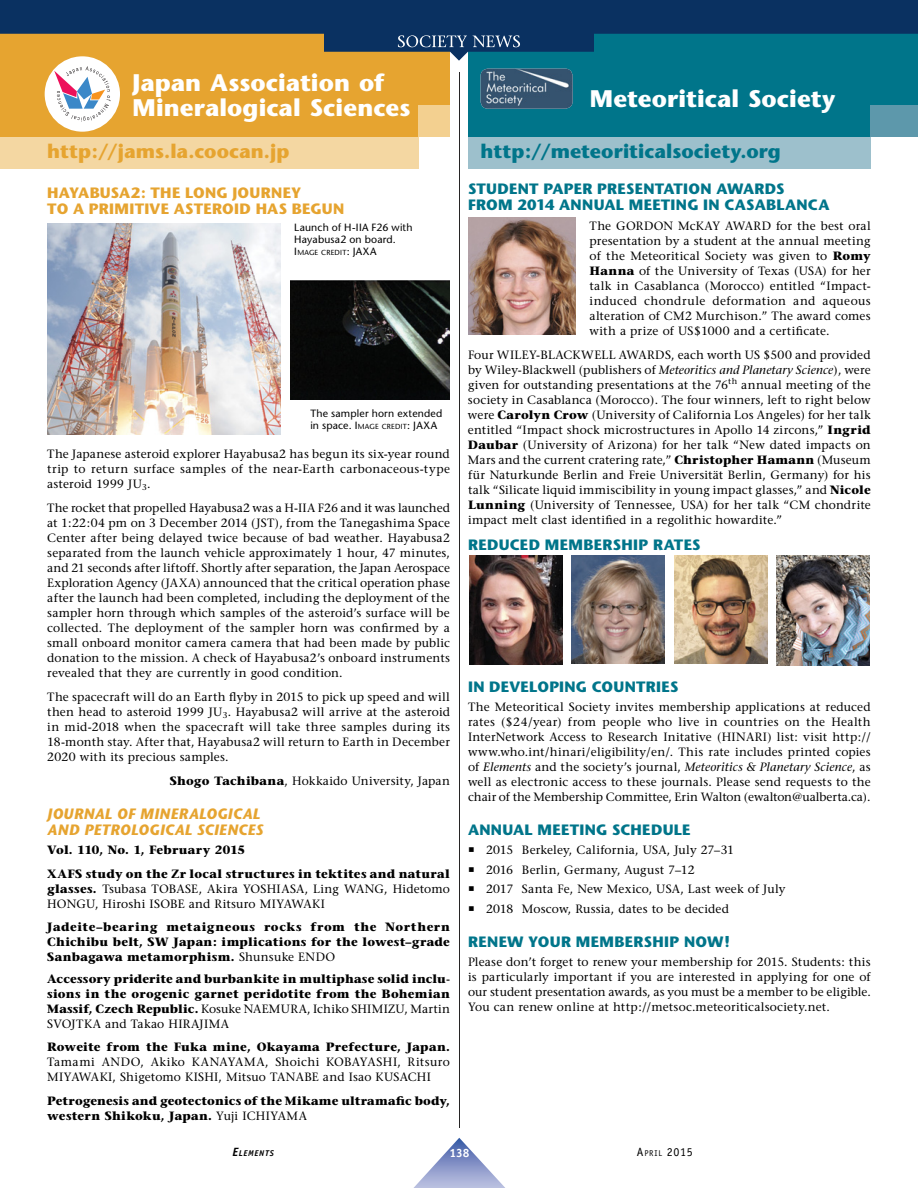
<style>
.page{position:relative;width:918px;height:1188px;background:#fff}
.page>*{position:absolute;margin:0;border:0;box-sizing:border-box;transform-origin:0 0}
.t1{font:700 24px/25.5px "Stone Sans";letter-spacing:.005em;color:#fff}
.t2{font:700 19.5px "Stone Sans";color:#00758a}
.t3{font:700 19.5px "Stone Sans";color:#e6a430}
.t4{font:700 15px/15.8px "Stone Sans";letter-spacing:.02em;color:#00758a}
.t5{font:700 15px/15.8px "Stone Sans";letter-spacing:.015em;color:#e6a430}
.t6{font:italic 700 15px/15.8px "Stone Sans";letter-spacing:.01em;color:#e6a430}
.t7{font:12px/15px "Stone Serif";letter-spacing:.015em;color:#000;text-align:justify}
.t8{font:700 12px/15px "Stone Serif";letter-spacing:.015em;color:#000}
.t9{font:12px "Officina Sans";color:#000}
.t10{font:700 12px "Officina Sans";color:#fff}
.t11{font:10.5px/12px "Stone Sans";letter-spacing:.02em;color:#000}
.t12{font:italic 700 8.4px "Officina Sans";letter-spacing:.08em;color:#000}
.t13{font:7.35px "Stone Sans";letter-spacing:.03em;color:#000}
.s1{font-size:10.5px}
.s2{font-size:7.35px}
.s3{font-weight:700}
.s4{font-weight:400}
.s5{font-style:italic}
.s6{font-size:12px}
.s7{font-size:8.4px}
</style>
<div class="page">
<div style="left:468px;top:7px;width:450px;height:130px;background:#00758a"></div>
<div style="left:871px;top:106px;width:47px;height:31px;background:#5d98ab"></div>
<img style="left:481px;top:69px;width:92px;height:40px;border-radius:7px">
<div style="left:468px;top:137px;width:403px;height:32px;background:#9dc0cc"></div>
<hr style="left:459px;top:72px;width:1px;height:1055px;background:#272525">
<div style="left:0;top:7px;width:450px;height:130px;background:#e6a430"></div>
<div style="left:45px;top:56px;width:75px;height:76px;background:#fff;border-radius:50%"></div>
<svg style="left:54px;top:66px;width:56px;height:56px"></svg>
<div style="left:0;top:137px;width:418px;height:32px;background:#f4d7a2"></div>
<div style="left:418px;top:106px;width:32px;height:31px;background:#f3d090"></div>
<img style="left:47px;top:224px;width:234px;height:210px">
<img style="left:291px;top:281px;width:159px;height:119px">
<svg style="left:0;top:0;width:918px;height:61px;fill:#0a3161"></svg>
<svg style="left:398px;top:35px;width:122px;height:12px"></svg>
<svg style="left:413px;top:1138px;width:92px;height:50px"></svg>
<img style="left:468px;top:217px;width:108px;height:117px">
<img style="left:469px;top:556px;width:93px;height:108px">
<img style="left:572px;top:556px;width:93px;height:108px">
<img style="left:674px;top:556px;width:93px;height:108px">
<img style="left:777px;top:556px;width:93px;height:109px">
<h1 class="t1" style="left:132px;top:72px;width:280px">Japan Association of<br>Mineralogical Sciences</h1>
<h2 class="t3" style="left:47px;top:144px;width:244px">http://jams.la.coocan.jp</h2>
<p class="t5" style="left:47px;top:186px;width:299px">HAYABUSA2: THE LONG JOURNEY<br>TO A PRIMITIVE ASTEROID HAS BEGUN</p>
<p class="t11" style="left:294px;top:223px;width:120px">Launch of H-IIA F26 with<br>Hayabusa2 on board.</p>
<p class="t13" style="left:294px;top:250px;width:84px"><span class="s1">I</span>MAGE CREDIT<span class="s1">: JAXA</span></p>
<p class="t11" style="left:310px;top:408px;width:134px">The sampler horn extended in space. I<span class="s2">MAGE CREDIT</span>: JAXA</p>
<p class="t7" style="left:47px;top:448px;width:404px">The Japanese asteroid explorer Hayabusa2 has begun its six-year round trip to return surface samples of the near-Earth carbonaceous-type asteroid 1999 JU<sub>3</sub>.</p>
<p class="t7" style="left:47px;top:502px;width:404px">The rocket that propelled Hayabusa2 was a H-IIA F26 and it was launched at 1:22:04 pm on 3 December 2014 (JST), from the Tanegashima Space Center after being delayed twice because of bad weather. Hayabusa2 separated from the launch vehicle approximately 1 hour, 47 minutes, and 21 seconds after liftoff. Shortly after separation, the Japan Aerospace Exploration Agency (JAXA) announced that the critical operation phase after the launch had been completed, including the deployment of the sampler horn through which samples of the asteroid’s surface will be collected. The deployment of the sampler horn was confirmed by a small onboard monitor camera camera that had been made by public donation to the mission. A check of Hayabusa2’s onboard instruments revealed that they are currently in good condition.</p>
<p class="t7" style="left:47px;top:691px;width:404px">The spacecraft will do an Earth flyby in 2015 to pick up speed and will then head to asteroid 1999 JU<sub>3</sub>. Hayabusa2 will arrive at the asteroid in mid-2018 when the spacecraft will take three samples during its 18-month stay. After that, Hayabusa2 will return to Earth in December 2020 with its precious samples.</p>
<p class="t7" style="left:170px;top:775px;width:282px"><span class="s3">Shogo Tachibana</span>, Hokkaido University, Japan</p>
<p class="t6" style="left:47px;top:807px;width:217px">JOURNAL OF MINERALOGICAL<br>AND PETROLOGICAL SCIENCES</p>
<p class="t8" style="left:47px;top:839px;width:404px;line-height:24px">Vol. 110, No. 1, February 2015<br>XAFS study on the Zr local structures in tektites and natural</p>
<p class="t7" style="left:47px;top:883px;width:404px"><span class="s3">glasses.</span> Tsubasa TOBASE, Akira YOSHIASA, Ling WANG, Hidetomo<br>HONGU, Hiroshi ISOBE and Ritsuro MIYAWAKI</p>
<p class="t8" style="left:47px;top:920px;width:404px;text-align:justify">Jadeite–bearing metaigneous rocks from the Northern Chichibu belt, SW Japan: implications for the lowest–grade Sanbagawa metamorphism. <span class="s4">Shunsuke ENDO</span></p>
<p class="t8" style="left:47px;top:973px;width:404px;text-align:justify">Accessory priderite and burbankite in multiphase solid inclu&shy;sions in the orogenic garnet peridotite from the Bohemian Massif, Czech Republic. <span class="s4">Kosuke NAEMURA, Ichiko SHIMIZU, Martin SVOJTKA and Takao HIRAJIMA</span></p>
<p class="t8" style="left:47px;top:1040px;width:404px">Roweite from the Fuka mine, Okayama Prefecture, Japan.</p>
<p class="t7" style="left:47px;top:1055px;width:404px">Tamami ANDO, Akiko KANAYAMA, Shoichi KOBAYASHI, Ritsuro<br>MIYAWAKI, Shigetomo KISHI, Mitsuo TANABE and Isao KUSACHI</p>
<p class="t8" style="left:47px;top:1094px;width:404px">Petrogenesis and geotectonics of the Mikame ultramafic body, western Shikoku, Japan. <span class="s4">Yuji ICHIYAMA</span></p>
<h1 class="t1" style="left:590px;top:89px;width:247px">Meteoritical Society</h1>
<h2 class="t2" style="left:481px;top:144px;width:302px">http://meteoriticalsociety.org</h2>
<p class="t4" style="left:468px;top:183px;width:363px">STUDENT PAPER PRESENTATION AWARDS<br>FROM 2014 ANNUAL MEETING IN CASABLANCA</p>
<p class="t7" style="left:590px;top:219px;width:283px">The GORDON McKAY AWARD for the best oral presentation by a student at the annual meeting of the Meteoritical Society was given to <span class="s3">Romy Hanna</span> of the University of Texas (USA) for her talk in Casablanca (Morocco) entitled “Impact&shy;induced chondrule deformation and aqueous alteration of CM2 Murchison.” The award comes with a prize of US$1000 and a certificate.</p>
<p class="t7" style="left:468px;top:348px;width:404px">Four WILEY-BLACKWELL AWARDS, each worth US $500 and provided by Wiley-Blackwell (publishers of <span class="s5">Meteoritics and Planetary Science</span>), were given for outstanding presentations at the 76<sup>th</sup> annual meeting of the society in Casablanca (Morocco). The four winners, left to right below were <span class="s3">Carolyn Crow</span> (University of California Los Angeles) for her talk entitled “Impact shock microstructures in Apollo 14 zircons,” <span class="s3">Ingrid Daubar</span> (University of Arizona) for her talk “New dated impacts on Mars and the current cratering rate,” <span class="s3">Christopher Hamann</span> (Museum für Naturkunde Berlin and Freie Universität Berlin, Germany) for his talk “Silicate liquid immiscibility in young impact glasses,” and <span class="s3">Nicole Lunning</span> (University of Tennessee, USA) for her talk “CM chondrite impact melt clast identified in a regolithic howardite.”</p>
<p class="t4" style="left:468px;top:538px;width:234px">REDUCED MEMBERSHIP RATES</p>
<p class="t4" style="left:468px;top:680px;width:212px">IN DEVELOPING COUNTRIES</p>
<p class="t7" style="left:468px;top:701px;width:404px">The Meteoritical Society invites membership applications at reduced rates ($24/year) from people who live in countries on the Health InterNetwork Access to Research Initative (HINARI) list: visit http:// www.who.int/hinari/eligibility/en/. This rate includes printed copies of <span class="s5">Elements</span> and the society’s journal, <span class="s5">Meteoritics &amp; Planetary Science</span>, as well as electronic access to these journals. Please send requests to the chair of the Membership Committee, Erin Walton (ewalton@ualberta.ca).</p>
<p class="t4" style="left:468px;top:823px;width:224px">ANNUAL MEETING SCHEDULE</p>
<p class="t7" style="left:486px;top:842px;width:301px;line-height:19.5px;text-align:left">2015 Berkeley, California, USA, July 27–31<br>2016 Berlin, Germany, August 7–12<br>2017 Santa Fe, New Mexico, USA, Last week of July 2018 Moscow, Russia, dates to be decided</p>
<p class="t4" style="left:468px;top:935px;width:263px">RENEW YOUR MEMBERSHIP NOW!</p>
<p class="t7" style="left:468px;top:956px;width:404px">Please don’t forget to renew your membership for 2015. Students: this is particularly important if you are interested in applying for one of our student presentation awards, as you must be a member to be eligible.<br>You can renew online at http://metsoc.meteoriticalsociety.net.</p>
<p class="t12" style="left:232px;top:1150px;width:43px"><span class="s6">E</span>LEMENTS</p>
<p class="t10" style="left:449px;top:1149px;width:22px">138</p>
<p class="t9" style="left:637px;top:1147px;width:57px">A<span class="s7">PRIL</span> 2015</p>
</div>
